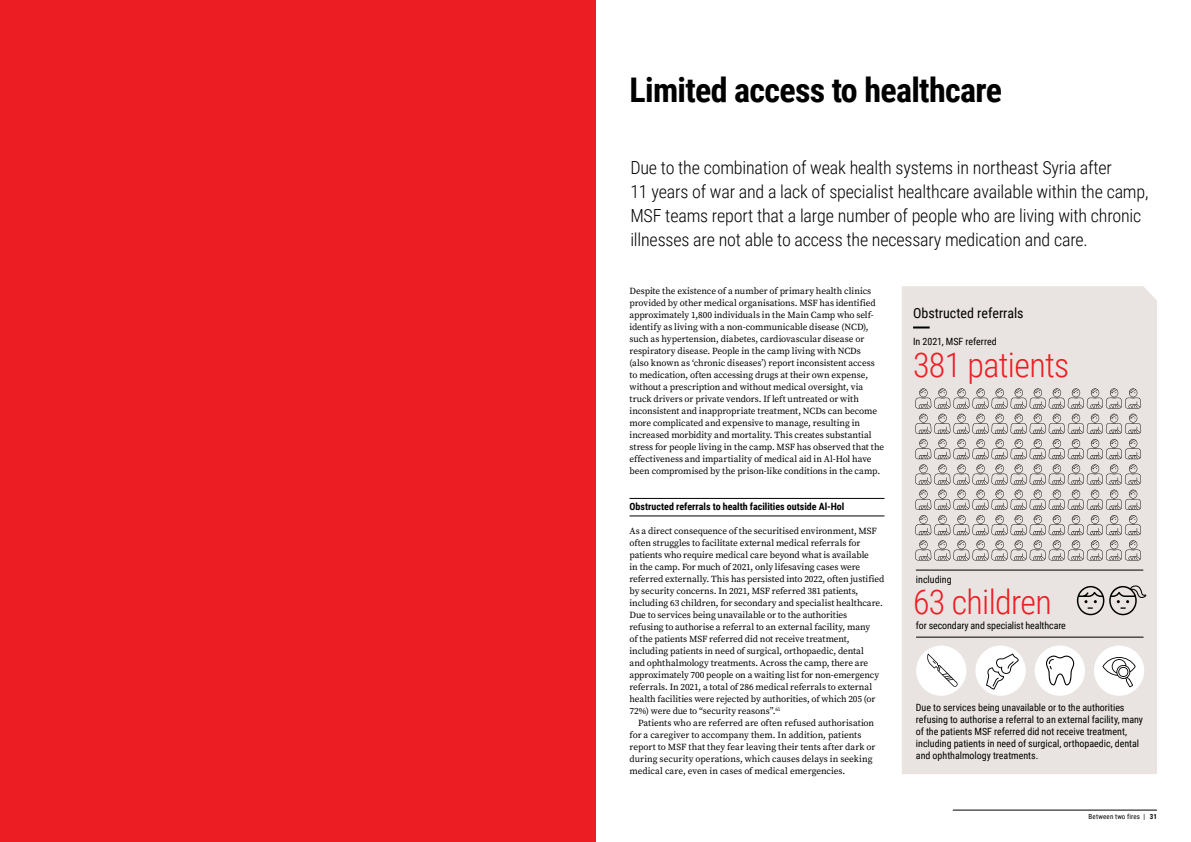
<style>
.page{position:relative;width:1191px;height:842px;background:#fff}
.page>*{position:absolute;margin:0;border:0;box-sizing:border-box;transform-origin:0 0}
.t1{font:700 34px "Roboto Condensed";letter-spacing:-.02em;color:#000}
.t2{font:300 34px "Roboto Condensed";letter-spacing:-.02em;color:#ed1d24}
.t3{font:300 18px/24px "Roboto Condensed";letter-spacing:-.01em;color:#000}
.t4{font:14px "Roboto Condensed";color:#000}
.t5{font:10px/12px "Roboto Condensed";letter-spacing:-.005em;color:#000}
.t6{font:700 10px "Roboto Condensed";color:#000}
.t7{font:9.3px/12px "Source Serif Pro";letter-spacing:-.01em;color:#000}
.t8{font:7px "Roboto Condensed";letter-spacing:.025em;color:#000}
.s1{font-weight:700}
</style>
<div class="page">
<hr style="left:952px;top:810px;width:205px;height:1px;background:#000">
<div style="left:902px;top:286px;width:255px;height:488px;background:#e9e4e1"></div>
<svg style="left:913px;top:326px;width:16px;height:2px"></svg>
<div style="left:0;top:0;width:595px;height:842px;background:#ed1d24"></div>
<hr style="left:629px;top:498px;width:255px;height:1px;background:#000">
<hr style="left:629px;top:516px;width:255px;height:1px;background:#000">
<hr style="left:916px;top:570px;width:227px;height:1px;background:#000">
<hr style="left:916px;top:637px;width:227px;height:1px;background:#000">
<svg style="left:1076px;top:585px;width:70px;height:30px;background:#bab6b4"></svg>
<svg style="left:915px;top:388px;width:226px;height:96px;background:#cecac7"></svg>
<svg style="left:915px;top:490px;width:226px;height:70px;background:#cec9c6"></svg>
<div style="left:1034px;top:645px;width:51px;height:51px;background:#fff;border-radius:50%"></div>
<svg style="left:1046px;top:656px;width:28px;height:29px"></svg>
<div style="left:916px;top:645px;width:50px;height:51px;background:#fff;border-radius:50%"></div>
<svg style="left:927px;top:654px;width:30px;height:33px"></svg>
<div style="left:1094px;top:645px;width:50px;height:51px;background:#fff;border-radius:50%"></div>
<svg style="left:1102px;top:657px;width:33px;height:30px"></svg>
<div style="left:975px;top:645px;width:50px;height:51px;background:#fff;border-radius:50%"></div>
<svg style="left:986px;top:653px;width:32px;height:37px"></svg>
<h1 class="t1" style="left:629px;top:66px;width:374px">Limited access to healthcare</h1>
<p class="t3" style="left:630px;top:155px;width:519px">Due to the combination of weak health systems in northeast Syria after<br>11 years of war and a lack of specialist healthcare available within the camp, MSF teams report that a large number of people who are living with chronic illnesses are not able to access the necessary medication and care.</p>
<p class="t7" style="left:629px;top:285px;width:256px">Despite the existence of a number of primary health clinics provided by other medical organisations. MSF has identified approximately 1,800 individuals in the Main Camp who self&shy;identify as living with a non-communicable disease (NCD), such as hypertension, diabetes, cardiovascular disease or respiratory disease. People in the camp living with NCDs<br>(also known as ‘chronic diseases’) report inconsistent access to medication, often accessing drugs at their own expense, without a prescription and without medical oversight, via truck drivers or private vendors. If left untreated or with inconsistent and inappropriate treatment, NCDs can become more complicated and expensive to manage, resulting in increased morbidity and mortality. This creates substantial stress for people living in the camp. MSF has observed that the effectiveness and impartiality of medical aid in Al-Hol have been compromised by the prison-like conditions in the camp.</p>
<p class="t6" style="left:629px;top:499px;width:216px">Obstructed referrals to health facilities outside Al-Hol</p>
<p class="t7" style="left:629px;top:525px;width:256px">As a direct consequence of the securitised environment, MSF often struggles to facilitate external medical referrals for patients who require medical care beyond what is available<br>in the camp. For much of 2021, only lifesaving cases were referred externally. This has persisted into 2022, often justified by security concerns. In 2021, MSF referred 381 patients, including 63 children, for secondary and specialist healthcare.<br>Due to services being unavailable or to the authorities<br>refusing to authorise a referral to an external facility, many<br>of the patients MSF referred did not receive treatment, including patients in need of surgical, orthopaedic, dental<br>and ophthalmology treatments. Across the camp, there are approximately 700 people on a waiting list for non-emergency referrals. In 2021, a total of 286 medical referrals to external health facilities were rejected by authorities, of which 205 (or 72%) were due to “security reasons”.<sup>61</sup></p>
<p class="t7" style="left:629px;top:717px;width:247px;text-indent:9px">Patients who are referred are often refused authorisation for a caregiver to accompany them. In addition, patients report to MSF that they fear leaving their tents after dark or during security operations, which causes delays in seeking medical care, even in cases of medical emergencies.</p>
<h3 class="t4" style="left:913px;top:303px;width:112px">Obstructed referrals</h3>
<h1 class="t2" style="left:913px;top:341px;width:158px">381 patients</h1>
<p class="t5" style="left:913px;top:335px;width:85px">In 2021, MSF referred</p>
<p class="t5" style="left:916px;top:573px;width:37px">including</p>
<h1 class="t2" style="left:913px;top:578px;width:140px">63 children</h1>
<p class="t5" style="left:916px;top:619px;width:151px">for secondary and specialist healthcare</p>
<p class="t5" style="left:916px;top:701px;width:228px">Due to services being unavailable or to the authorities refusing to authorise a referral to an external facility, many of the patients MSF referred did not receive treatment, including patients in need of surgical, orthopaedic, dental and ophthalmology treatments.</p>
<p class="t8" style="left:1088px;top:811px;width:70px">Between two fires | <span class="s1">31</span></p>
</div>
